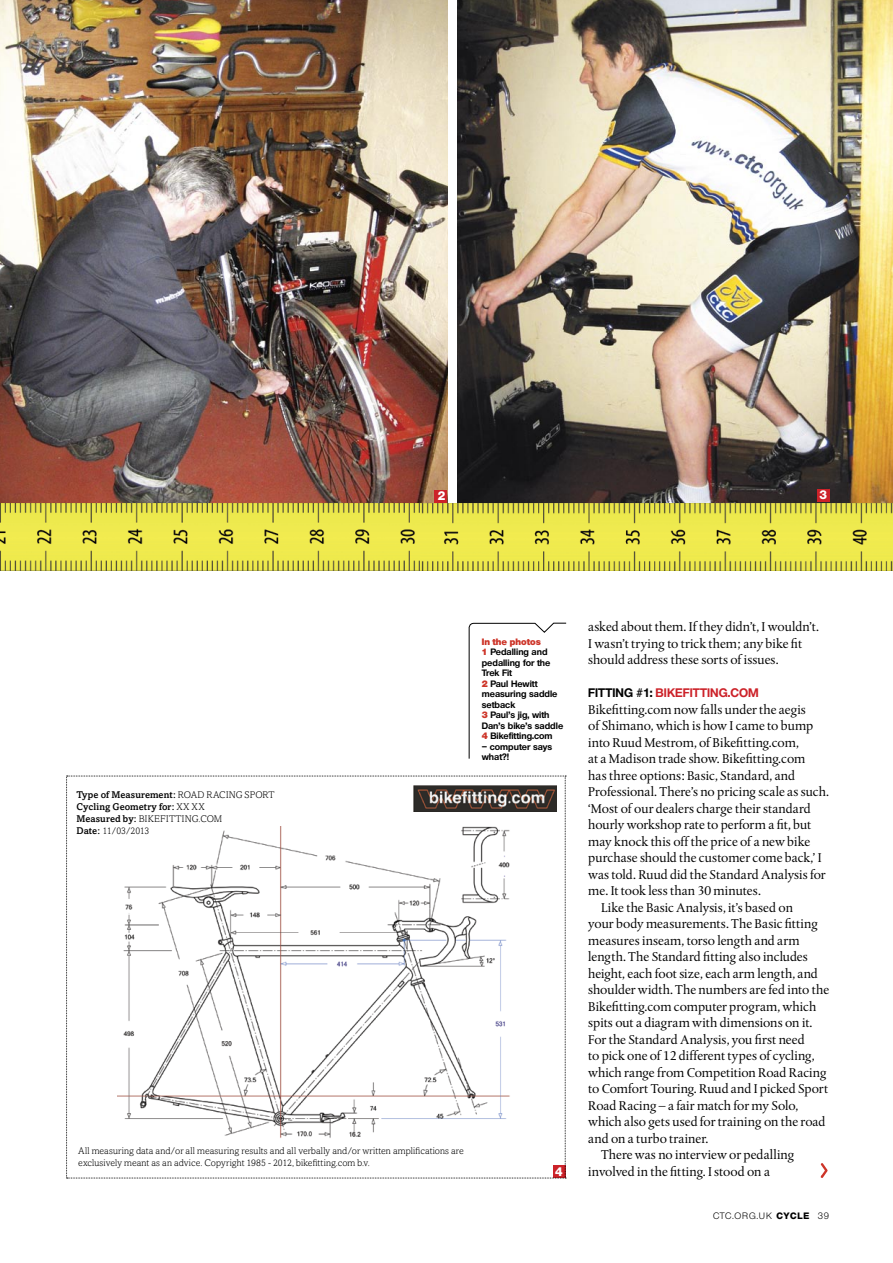
<style>
.page{position:relative;width:893px;height:1263px;background:#fff}
.page>*{position:absolute;margin:0;border:0;box-sizing:border-box;transform-origin:0 0}
._2ndPara{font:13.5px/16.5px "Albertina";letter-spacing:-.005em;color:#000}
.t1{font:700 12px "Olnova";letter-spacing:.005em;color:#cc2229}
.t2{font:800 12px "Olnova";color:#fff}
.t3{font:300 9.75px/12px "Amasis";letter-spacing:.005em;color:#000}
.t4{font:500 9.75px "Amasis";color:#000}
.Pic_caption{font:700 9px/10.5px "Olnova";color:#000}
.t5{font:9px "Olnova";color:#000}
.s1{font-weight:300}
.s2{font-weight:500}
.s3{font-weight:800;color:#cd3529}
.s4{color:#000}
.s5{font-weight:800}
</style>
<div class="page">
<img style="left:0;top:0;width:447px;height:503px">
<img style="left:457px;top:0;width:436px;height:503px">
<svg style="left:469px;top:623px;width:97px;height:136px"></svg>
<img style="left:0;top:503px;width:893px;height:67px">
<svg style="left:820px;top:1164px;width:8px;height:14px"></svg>
<div style="left:435px;top:490px;width:12px;height:12px;background:#cc2229"></div>
<div style="left:817px;top:489px;width:12px;height:13px;background:#cc2229"></div>
<svg style="left:66px;top:776px;width:500px;height:403px"></svg>
<p class="t2" style="left:438px;top:489px;width:9px">2</p>
<p class="t2" style="left:819px;top:488px;width:9px">3</p>
<p class="t4" style="left:77px;top:789px;width:200px">Type of Measurement: <span class="s1">ROAD RACING SPORT</span></p>
<p class="t4" style="left:77px;top:801px;width:130px">Cycling Geometry for: <span class="s1">XX XX</span></p>
<p class="t3" style="left:77px;top:812px;width:147px"><span class="s2">Measured by:</span> BIKEFITTING.COM</p>
<p class="t3" style="left:77px;top:824px;width:74px"><span class="s2">Date:</span> 11/03/2013</p>
<p class="Pic_caption" style="left:482px;top:636px;width:70px"><span class="s3">In the photos<br>1</span> Pedalling and pedalling for the<br>Trek Fit</p>
<p class="Pic_caption" style="left:482px;top:678px;width:77px"><span class="s3">2</span> Paul Hewitt measuring saddle setback</p>
<p class="Pic_caption" style="left:482px;top:710px;width:83px"><span class="s3">3</span> Paul’s jig, with<br>Dan’s bike’s saddle</p>
<p class="Pic_caption" style="left:482px;top:731px;width:72px"><span class="s3">4</span> Bikefitting.com</p>
<p class="Pic_caption" style="left:482px;top:741px;width:72px">– computer says what?!</p>
<p class="t3" style="left:78px;top:1145px;width:387px">All measuring data and/or all measuring results and all verbally and/or written amplifications are exclusively meant as an advice. Copyright 1985 - 2012, bikefitting.com b.v.</p>
<p class="t2" style="left:555px;top:1164px;width:9px">4</p>
<p class="_2ndPara" style="left:588px;top:619px;width:232px">asked about them. If they didn’t, I wouldn’t.<br>I wasn’t trying to trick them; any bike fit should address these sorts of issues.</p>
<p class="t1" style="left:588px;top:686px;width:172px"><span class="s4">Fitting #1:</span> Bikefitting.com</p>
<p class="_2ndPara" style="left:588px;top:701px;width:242px">Bikefitting.com now falls under the aegis<br>of Shimano, which is how I came to bump into Ruud Mestrom, of Bikefitting.com,<br>at a Madison trade show. Bikefitting.com<br>has three options: Basic, Standard, and Professional. There’s no pricing scale as such. ‘Most of our dealers charge their standard hourly workshop rate to perform a fit, but may knock this off the price of a new bike purchase should the customer come back,’ I was told. Ruud did the Standard Analysis for me. It took less than 30 minutes.</p>
<p class="_2ndPara" style="left:588px;top:899px;width:242px;text-indent:13px">Like the Basic Analysis, it’s based on<br>your body measurements. The Basic fitting measures inseam, torso length and arm length. The Standard fitting also includes height, each foot size, each arm length, and shoulder width. The numbers are fed into the Bikefitting.com computer program, which spits out a diagram with dimensions on it.<br>For the Standard Analysis, you first need<br>to pick one of 12 different types of cycling, which range from Competition Road Racing to Comfort Touring. Ruud and I picked Sport Road Racing – a fair match for my Solo, which also gets used for training on the road and on a turbo trainer.</p>
<p class="_2ndPara" style="left:588px;top:1147px;width:208px;text-indent:13px">There was no interview or pedalling involved in the fitting. I stood on a</p>
<p class="t5" style="left:713px;top:1210px;width:118px">CTC.ORG.UK <span class="s5">CYCLE</span> 39</p>
</div>
